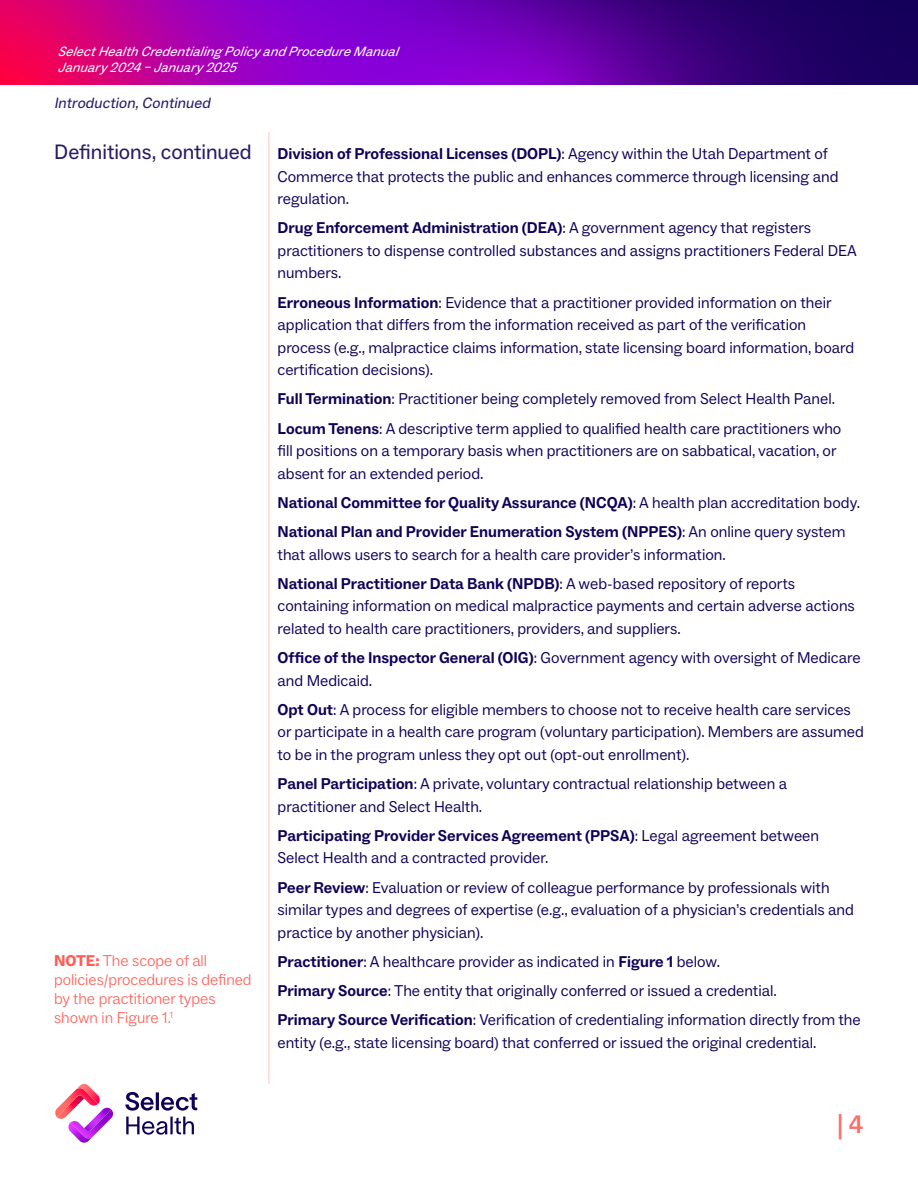
<style>
.page{position:relative;width:918px;height:1188px;background:#fff}
.page>*{position:absolute;margin:0;border:0;box-sizing:border-box;transform-origin:0 0}
.t1{font:500 25.5px "ABC Social";color:#ff6d66}
.Header__14_pt_Dk_Blue{font:21px "ABC Social";color:#291a68}
.Body_Copy__10_5_pt_Blue{font:15.75px/22.5px "ABC Social";color:#110057}
.Paragraph{font:300 15.75px/18.9px "ABC Social";color:#ff5d55}
.Body_Copy__10_5_pt_Blue-2{font:700 15.75px "ABC Social";color:#110057}
.Header__17_pt_Dk_Blue{font:italic 15px "ABC Social";color:#291a68}
.t2{font:italic 13.5px/16.2px "ABC Social";color:#fff}
.s1{font-weight:900}
.s2{font-weight:700}
.s3{font-weight:400}
</style>
<div class="page">
<svg style="left:0;top:0;width:918px;height:85px;background:#750099"></svg>
<hr style="left:269px;top:132px;width:1px;height:952px;background:#ffc5bb">
<svg style="left:125px;top:1092px;width:72px;height:43px"></svg>
<svg style="left:55px;top:1084px;width:58px;height:59px"></svg>
<p class="t2" style="left:57px;top:43px;width:348px">SelectHealthCredentialingPolicyandProcedureManual<br>January2024–January2025</p>
<p class="Header__17_pt_Dk_Blue" style="left:54px;top:93px;width:161px">Introduction,Continued</p>
<p class="Header__14_pt_Dk_Blue" style="left:54px;top:139px;width:199px">Definitions, continued</p>
<p class="Paragraph" style="left:54px;top:951px;width:199px"><span class="s1">NOTE:</span> The scope of all policies/procedures is defined by the practitioner types shown in Figure 1.<sup>1</sup></p>
<p class="Body_Copy__10_5_pt_Blue" style="left:278px;top:143px;width:563px"><span class="s2">Division of Professional Licenses (DOPL)</span>: Agency within the Utah Department of<br>Commerce that protects the public and enhances commerce through licensing and regulation.</p>
<p class="Body_Copy__10_5_pt_Blue" style="left:278px;top:217px;width:581px"><span class="s2">Drug Enforcement Administration (DEA)</span>: A government agency that registers practitioners to dispense controlled substances and assigns practitioners Federal DEA numbers.</p>
<p class="Body_Copy__10_5_pt_Blue" style="left:278px;top:291px;width:578px"><span class="s2">Erroneous Information</span>: Evidence that a practitioner provided information on their application that differs from the information received as part of the verification process (e.g., malpractice claims information, state licensing board information, board certification decisions).</p>
<p class="Body_Copy__10_5_pt_Blue" style="left:278px;top:388px;width:559px"><span class="s2">Full Termination</span>: Practitioner being completely removed from Select Health Panel.</p>
<p class="Body_Copy__10_5_pt_Blue" style="left:278px;top:417px;width:565px"><span class="s2">Locum Tenens</span>: A descriptive term applied to qualified health care practitioners who fill positions on a temporary basis when practitioners are on sabbatical, vacation, or absent for an extended period.</p>
<p class="Body_Copy__10_5_pt_Blue-2" style="left:278px;top:493px;width:584px">National Committee for Quality Assurance (NCQA)<span class="s3">: A health plan accreditation body.</span></p>
<p class="Body_Copy__10_5_pt_Blue" style="left:278px;top:521px;width:570px"><span class="s2">National Plan and Provider Enumeration System (NPPES)</span>: An online query system that allows users to search for a health care provider’s information.</p>
<p class="Body_Copy__10_5_pt_Blue" style="left:278px;top:573px;width:579px"><span class="s2">National Practitioner Data Bank (NPDB)</span>: A web-based repository of reports containing information on medical malpractice payments and certain adverse actions related to health care practitioners, providers, and suppliers.</p>
<p class="Body_Copy__10_5_pt_Blue" style="left:278px;top:647px;width:585px"><span class="s2">Office of the Inspector General (OIG)</span>: Government agency with oversight of Medicare and Medicaid.</p>
<p class="Body_Copy__10_5_pt_Blue" style="left:278px;top:699px;width:588px"><span class="s2">Opt Out</span>: A process for eligible members to choose not to receive health care services or participate in a health care program (voluntary participation). Members are assumed to be in the program unless they opt out (opt-out enrollment).</p>
<p class="Body_Copy__10_5_pt_Blue" style="left:278px;top:773px;width:511px"><span class="s2">Panel Participation</span>: A private, voluntary contractual relationship between a practitioner and Select Health.</p>
<p class="Body_Copy__10_5_pt_Blue" style="left:278px;top:825px;width:543px"><span class="s2">Participating Provider Services Agreement (PPSA)</span>: Legal agreement between<br>Select Health and a contracted provider.</p>
<p class="Body_Copy__10_5_pt_Blue" style="left:278px;top:876px;width:578px"><span class="s2">Peer Review</span>: Evaluation or review of colleague performance by professionals with similar types and degrees of expertise (e.g., evaluation of a physician’s credentials and practice by another physician).</p>
<p class="Body_Copy__10_5_pt_Blue" style="left:278px;top:951px;width:444px"><span class="s2">Practitioner</span>: A healthcare provider as indicated in <span class="s2">Figure 1</span> below.</p>
<p class="Body_Copy__10_5_pt_Blue" style="left:278px;top:980px;width:501px"><span class="s2">Primary Source</span>: The entity that originally conferred or issued a credential.</p>
<p class="Body_Copy__10_5_pt_Blue" style="left:278px;top:1009px;width:585px"><span class="s2">Primary Source Verification</span>: Verification of credentialing information directly from the entity (e.g., state licensing board) that conferred or issued the original credential.</p>
<h1 class="t1" style="left:837px;top:1109px;width:28px">| 4</h1>
</div>
